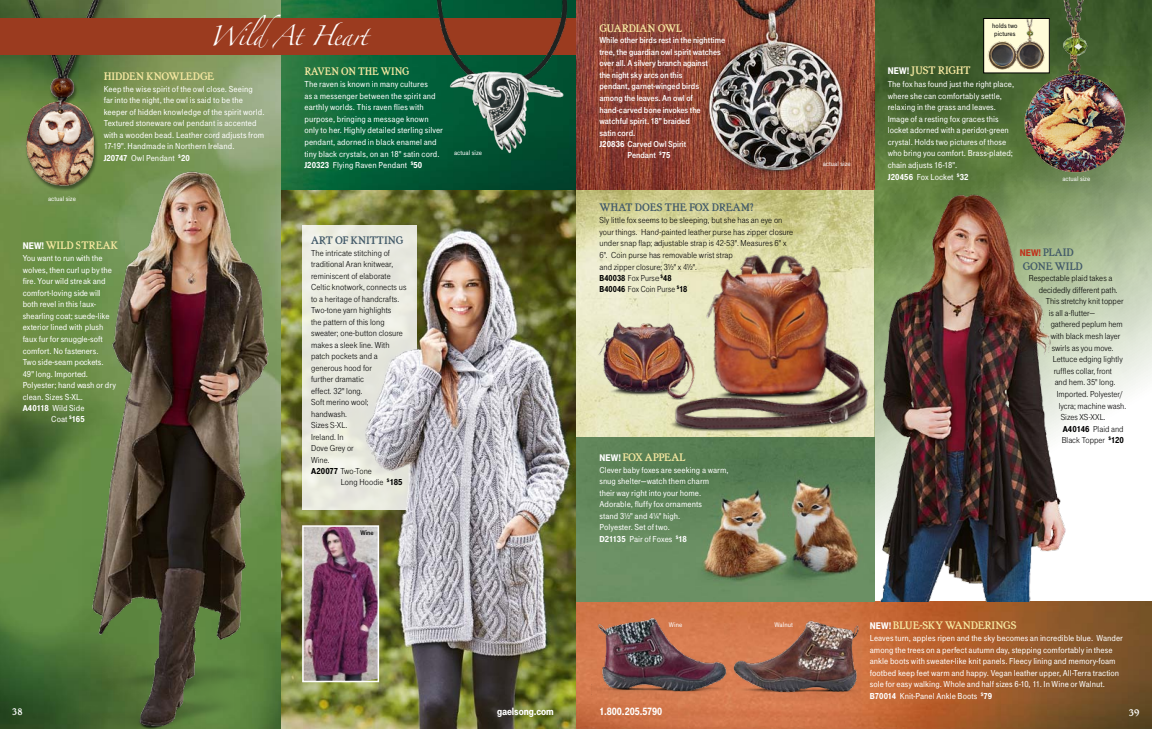
<style>
.page{position:relative;width:1152px;height:729px;background:#fff}
.page>*{position:absolute;margin:0;border:0;box-sizing:border-box;transform-origin:0 0}
.t1{font:18px "Zapfino";letter-spacing:-.025em;color:#fff;scale:.9 1}
.t2{font:11.5px "Artcraft Bld";letter-spacing:-.01em;color:#f6e8a1}
.t3{font:11.5px/14px "Artcraft Bld";letter-spacing:-.01em;color:#425a69}
.t4{font:11.5px "Artcraft Bld";letter-spacing:-.01em;color:#f6e8a1;scale:.95 1}
.t5{font:11px "Tele Grotesk Ult";letter-spacing:-.005em;color:#fff;scale:.95 1}
.t6{font:11px "Artcraft Bld";color:#fff;scale:.95 1}
.t7{font:11px "Artcraft Bld";color:#fff}
.t8{font:9px/11.6px "Tele Grotesk Hal";letter-spacing:.005em;color:#fff}
.t9{font:9px/11.5px "Tele Grotesk Nor";letter-spacing:.005em;color:#000}
.t10{font:9px/11.5px "Tele Grotesk Fet";color:#fff}
.t11{font:9px "Tele Grotesk Nor";letter-spacing:.005em;color:#000;scale:.95 1}
.t12{font:9px "Tele Grotesk Ult";letter-spacing:.01em;color:#000;scale:.95 1}
.t13{font:7px "Tele Grotesk Hal";color:#fff}
.t14{font:7px/7.7px "Tele Grotesk Hal";color:#000}
.t15{font:7px "Tele Grotesk Fet";color:#000}
.s1{font-family:"Tele Grotesk Ult"}
.s2{font-family:"Tele Grotesk Ult";font-size:10px;color:#fff}
.s3{font-family:"Tele Grotesk Nor"}
.s4{font-family:"Tele Grotesk Ult";font-size:10px;color:#c0311a}
</style>
<div class="page">
<img style="left:0;top:0;width:282px;height:729px">
<img style="left:10px;top:0;width:104px;height:199px">
<img style="left:576px;top:602px;width:576px;height:127px">
<img style="left:576px;top:189px;width:298px;height:413px">
<img style="left:874px;top:0;width:278px;height:561px">
<img style="left:594px;top:319px;width:65px;height:82px">
<img style="left:282px;top:190px;width:294px;height:539px">
<div style="left:302px;top:225px;width:114px;height:284px;background:#e9eadf"></div>
<img style="left:359px;top:223px;width:59px;height:379px">
<img style="left:305px;top:528px;width:71px;height:151px">
<div style="left:302px;top:525px;width:77px;height:157px;border:2px solid #fff"></div>
<img style="left:591px;top:612px;width:270px;height:88px">
<img style="left:282px;top:0;width:367px;height:190px">
<img style="left:610px;top:0;width:43px;height:189px">
<img style="left:653px;top:0;width:221px;height:190px">
<img style="left:659px;top:237px;width:217px;height:211px">
<div style="left:0;top:19px;width:576px;height:36px;background:#9b3b1f"></div>
<img style="left:402px;top:0;width:168px;height:178px">
<img style="left:1021px;top:0;width:110px;height:179px">
<img style="left:876px;top:180px;width:213px;height:422px">
<img style="left:985px;top:20px;width:63px;height:51px">
<div style="left:983px;top:18px;width:67px;height:55px;border:1px solid #000"></div>
<img style="left:82px;top:160px;width:194px;height:569px">
<p class="t13" style="left:48px;top:195px;width:29px">actual size</p>
<h1 class="t1" style="left:210px;top:28px;width:177px">WildAt Heart</h1>
<p class="t2" style="left:104px;top:69px;width:112px">HIDDEN KNOWLEDGE</p>
<p class="t8" style="left:104px;top:83px;width:162px">Keep the wise spirit of the owl close. Seeing<br>far into the night, the owl is said to be the keeper of hidden knowledge of the spirit world.<br>Textured stoneware owl pendant is accented with a wooden bead. Leather cord adjusts from 17-19". Handmade in Northern Ireland.<br><span class="s1">J20747</span> Owl Pendant <sup>$</sup><span class="s1">20</span></p>
<p class="t4" style="left:304px;top:64px;width:9px">RAVEN</p>
<p class="t4" style="left:341px;top:64px;width:73px">ON THEWING</p>
<p class="t8" style="left:304px;top:78px;width:140px">The raven is known in many cultures<br>as a messenger between the spirit and earthly worlds. This raven flies with purpose, bringing a message known only to her. Highly detailed sterling silver pendant, adorned in black enamel and tiny black crystals, on an 18" satin cord.<br><span class="s1">J20323</span> Flying Raven Pendant <sup>$</sup><span class="s1">50</span></p>
<p class="t13" style="left:454px;top:148px;width:29px">actual size</p>
<p class="t2" style="left:23px;top:238px;width:97px"><span class="s2">NEW!</span> WILD STREAK</p>
<p class="t8" style="left:23px;top:252px;width:95px">You want to run with the wolves, then curl up by the fire. Your wild streak and comfort-loving side will both revel in this faux&shy;shearling coat; suede-like exterior lined with plush faux fur for snuggle-soft comfort. No fasteners.<br>Two side-seam pockets.<br>49" long. Imported.<br>Polyester; hand wash or dry clean. Sizes S-XL.<br><span class="s1">A40118</span> Wild Side</p>
<p class="t8" style="left:51px;top:413px;width:35px">Coat <sup>$</sup><span class="s1">165</span></p>
<p class="t3" style="left:311px;top:234px;width:93px">ART OF KNITTING</p>
<p class="t9" style="left:311px;top:247px;width:97px">The intricate stitching of traditional Aran knitwear, reminiscent of elaborate<br>Celtic knotwork, connects us to a heritage of handcrafts.<br>Two-tone yarn highlights<br>the pattern of this long sweater; one-button closure makes a sleek line. With patch pockets and a generous hood for<br>further dramatic<br>effect. 32" long.<br>Soft merino wool; handwash.<br>Sizes S-XL.<br>Ireland. In<br>Dove Grey or<br>Wine.<br><span class="s1">A20077</span> Two-Tone</p>
<p class="t9" style="left:341px;top:476px;width:63px">Long Hoodie <sup>$</sup><span class="s1">185</span></p>
<p class="t15" style="left:361px;top:529px;width:15px">Wine</p>
<p class="t2" style="left:599px;top:20px;width:84px">GUARDIAN OWL</p>
<p class="t10" style="left:599px;top:35px;width:127px">While other birds rest in the nighttime tree, the guardian owl spirit watches over all. A silvery branch against<br>the night sky arcs on this<br>pendant, garnet-winged birds<br>among the leaves. An owl of hand-carved bone invokes the watchful spirit. 18" braided<br>satin cord.<br><span class="s1">J20836</span> Carved Owl Spirit</p>
<p class="t10" style="left:627px;top:149px;width:44px">Pendant <sup>$</sup><span class="s1">75</span></p>
<p class="t3" style="left:599px;top:201px;width:156px">WHAT DOES THE FOX DREAM?</p>
<p class="t9" style="left:599px;top:215px;width:195px">Sly little fox seems to be sleeping, but she has an eye on your things. Hand-painted leather purse has zipper closure under snap flap; adjustable strap is 42-53". Measures 6" x 6". Coin purse has removable wrist strap<br>and zipper closure; 3½" x 4½".</p>
<p class="t12" style="left:599px;top:273px;width:77px">B40038 <span class="s3">Fox Purse</span> <sup>$</sup>48</p>
<p class="t11" style="left:599px;top:285px;width:94px"><span class="s1">B40046</span> Fox Coin Purse <sup>$</sup><span class="s1">18</span></p>
<p class="t13" style="left:823px;top:160px;width:29px">actual size</p>
<p class="t2" style="left:599px;top:450px;width:87px"><span class="s2">NEW!</span> FOX APPEAL</p>
<p class="t8" style="left:599px;top:464px;width:131px">Clever baby foxes are seeking a warm, snug shelter—watch them charm<br>their way right into your home.<br>Adorable, fluffy fox ornaments<br>stand 3½" and 4¼" high.<br>Polyester. Set of two.<br><span class="s1">D21135</span> Pair of Foxes <sup>$</sup><span class="s1">18</span></p>
<p class="t14" style="left:992px;top:22px;width:27px">holds two pictures</p>
<p class="t2" style="left:888px;top:63px;width:84px"><span class="s2">NEW!</span> JUST RIGHT</p>
<p class="t8" style="left:888px;top:78px;width:128px">The fox has found just the right place, where she can comfortably settle, relaxing in the grass and leaves.<br>Image of a resting fox graces this locket adorned with a peridot-green crystal. Holds two pictures of those who bring you comfort. Brass-plated; chain adjusts 16-18".<br><span class="s1">J20456</span> Fox Locket <sup>$</sup><span class="s1">32</span></p>
<p class="t13" style="left:1062px;top:175px;width:29px">actual size</p>
<p class="t3" style="left:1020px;top:246px;width:65px"><span class="s4">NEW!</span>PLAID<br>GONE WILD</p>
<p class="t9" style="left:1029px;top:273px;width:85px">Respectable plaid takes a</p>
<p class="t9" style="left:1039px;top:284px;width:81px">decidedly different path.</p>
<p class="t9" style="left:1046px;top:296px;width:79px">This stretchy knit topper</p>
<p class="t9" style="left:1049px;top:307px;width:48px">is all a-flutter—</p>
<p class="t9" style="left:1051px;top:319px;width:74px">gathered peplum hem</p>
<p class="t9" style="left:1051px;top:330px;width:71px">with black mesh layer</p>
<p class="t9" style="left:1052px;top:342px;width:64px">swirls as you move.</p>
<p class="t9" style="left:1053px;top:354px;width:72px">Lettuce edging lightly</p>
<p class="t9" style="left:1054px;top:365px;width:60px">ruffles collar, front</p>
<p class="t9" style="left:1055px;top:377px;width:62px">and hem. 35" long.</p>
<p class="t9" style="left:1057px;top:388px;width:68px">Imported. Polyester/</p>
<p class="t9" style="left:1059px;top:400px;width:69px">lycra; machine wash.</p>
<p class="t9" style="left:1061px;top:411px;width:47px">Sizes XS-XXL.</p>
<p class="t9" style="left:1063px;top:423px;width:62px"><span class="s1">A40146</span> Plaid and</p>
<p class="t9" style="left:1062px;top:435px;width:64px">Black Topper <sup>$</sup><span class="s1">120</span></p>
<p class="t13" style="left:669px;top:621px;width:15px">Wine</p>
<p class="t13" style="left:774px;top:621px;width:20px">Walnut</p>
<p class="t2" style="left:870px;top:618px;width:141px"><span class="s2">NEW!</span> BLUE-SKY WANDERINGS</p>
<p class="t8" style="left:870px;top:632px;width:255px">Leaves turn, apples ripen and the sky becomes an incredible blue. Wander among the trees on a perfect autumn day, stepping comfortably in these ankle boots with sweater-like knit panels. Fleecy lining and memory-foam footbed keep feet warm and happy. Vegan leather upper, All-Terra traction sole for easy walking. Whole and half sizes 6-10, 11. In Wine or Walnut.<br><span class="s1">B70014</span> Knit-Panel Ankle Boots <sup>$</sup><span class="s1">79</span></p>
<p class="t5" style="left:600px;top:705px;width:68px">1.800.205.5790</p>
<p class="t5" style="left:497px;top:705px;width:61px">gaelsong.com</p>
<p class="t6" style="left:12px;top:704px;width:12px">38</p>
<p class="t7" style="left:1129px;top:704px;width:12px">39</p>
</div>
